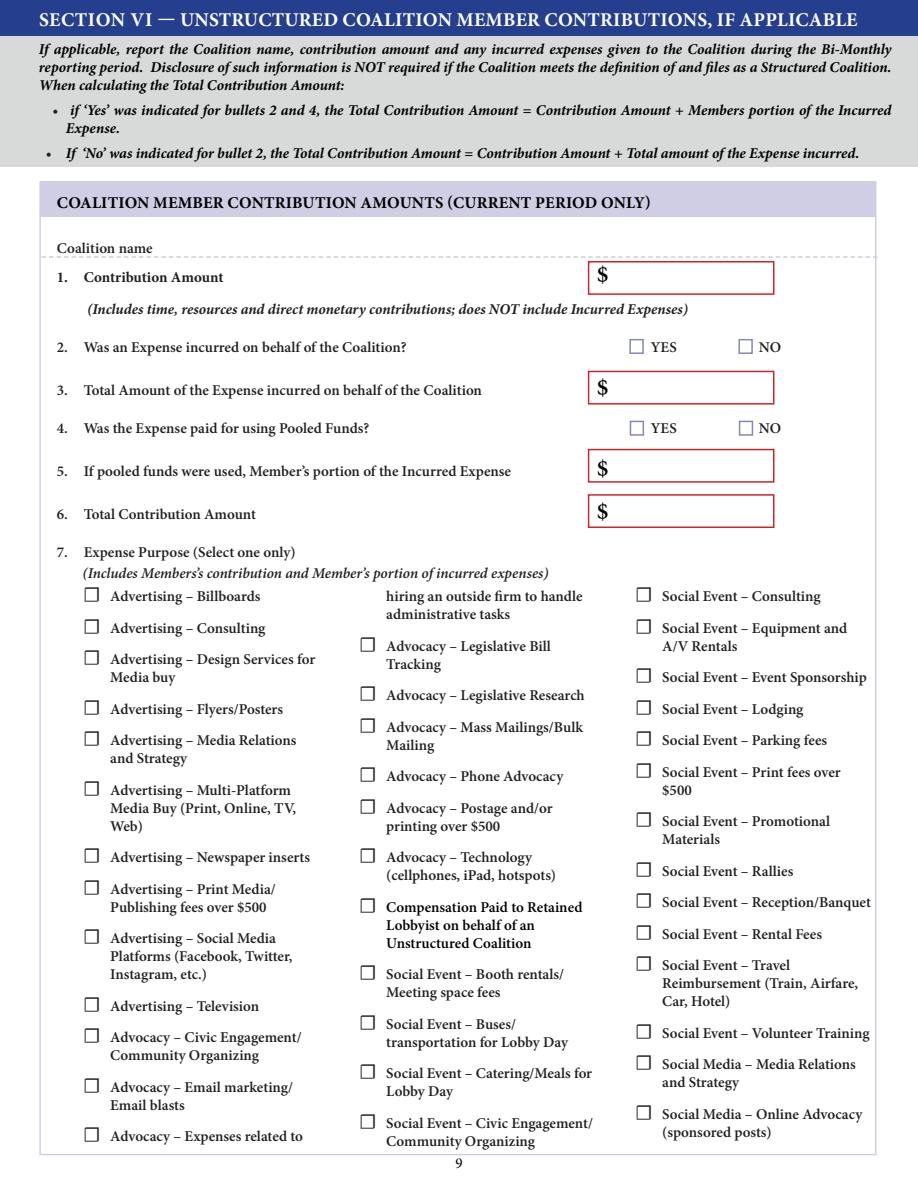
<style>
.page{position:relative;width:918px;height:1188px;background:#fff}
.page>*{position:absolute;margin:0;border:0;box-sizing:border-box;transform-origin:0 0}
.t1{font:600 24px "Minion Pro";color:#000}
.t2{font:700 19.5px "Minion Pro";letter-spacing:.01em;color:#fff}
.t3{font:700 16.5px "Minion Pro";letter-spacing:.01em;color:#000}
.t4{font:600 15px/18px "Minion Pro";color:#231f20}
.t5{font:italic 700 15px/18px "Minion Pro";letter-spacing:-.005em;color:#000;text-align:justify}
.t6{font:italic 700 15px "Minion Pro";letter-spacing:-.005em;color:#231f20}
.t7{font:600 15px/18px "Minion Pro";color:#000}
.t8{font:italic 600 15px "Minion Pro";color:#231f20}
.t9{font:700 15px "Minion Pro";letter-spacing:-.005em;color:#231f20}
.t10{font:15px "Minion Pro";color:#000}
.s1{color:#231f20}
.s2{font-weight:400;font-size:21px}
.s3{font-weight:400;font-size:21px;color:#231f20}
</style>
<div class="page">
<div style="left:0;top:1px;width:918px;height:35px;background:#253f8e"></div>
<svg style="left:42px;top:256px;width:836px;height:2px"></svg>
<div style="left:40px;top:182px;width:836px;height:35px;background:#cfcee4"></div>
<div style="left:588px;top:261px;width:186px;height:34px;border:2px solid #d1232a"></div>
<div style="left:588px;top:371px;width:186px;height:34px;border:2px solid #d1232a"></div>
<div style="left:588px;top:449px;width:186px;height:34px;border:2px solid #d1232a"></div>
<div style="left:588px;top:494px;width:186px;height:34px;border:2px solid #d1232a"></div>
<div style="left:1px;top:36px;width:917px;height:131px;background:#d8d9d9"></div>
<div style="left:629px;top:339px;width:15px;height:15px;border:2px solid #8688ba"></div>
<div style="left:630px;top:421px;width:14px;height:15px;border:2px solid #8688ba"></div>
<div style="left:738px;top:339px;width:15px;height:15px;border:2px solid #8688ba"></div>
<div style="left:739px;top:421px;width:14px;height:15px;border:2px solid #8688ba"></div>
<p class="t2" style="left:39px;top:6px;width:820px">SECTION VI — UNSTRUCTURED COALITION MEMBER CONTRIBUTIONS, IF APPLICABLE</p>
<p class="t5" style="left:39px;top:40px;width:854px">If applicable, report the Coalition name, contribution amount and any incurred expenses given to the Coalition during the Bi-Monthly reporting period. Disclosure of such information is NOT required if the Coalition meets the definition of and files as a Structured Coalition.<br>When calculating the Total Contribution Amount:</p>
<p class="t5" style="left:66px;top:101px;width:827px;text-indent:-14px"><span class="s1">•</span> if ‘Yes’ was indicated for bullets 2 and 4, the Total Contribution Amount = Contribution Amount + Members portion of the Incurred<br>Expense.</p>
<p class="t5" style="left:46px;top:144px;width:815px"><span class="s1">•</span> If ‘No’ was indicated for bullet 2, the Total Contribution Amount = Contribution Amount + Total amount of the Expense incurred.</p>
<p class="t3" style="left:57px;top:191px;width:596px">COALITION MEMBER CONTRIBUTION AMOUNTS (CURRENT PERIOD ONLY)</p>
<p class="t4" style="left:57px;top:239px;width:98px">Coalition name</p>
<p class="t9" style="left:57px;top:267px;width:168px">1. Contribution Amount</p>
<p class="t1" style="left:597px;top:258px;width:13px">$</p>
<p class="t6" style="left:87px;top:298px;width:603px">(Includes time, resources and direct monetary contributions; does NOT include Incurred Expenses)</p>
<p class="t4" style="left:57px;top:338px;width:352px">2. Was an Expense incurred on behalf of the Coalition?</p>
<p class="t4" style="left:651px;top:338px;width:28px">YES</p>
<p class="t4" style="left:759px;top:338px;width:24px">NO</p>
<p class="t4" style="left:57px;top:381px;width:427px">3. Total Amount of the Expense incurred on behalf of the Coalition</p>
<p class="t1" style="left:597px;top:371px;width:13px">$</p>
<p class="t4" style="left:57px;top:419px;width:314px">4. Was the Expense paid for using Pooled Funds?</p>
<p class="t4" style="left:651px;top:419px;width:28px">YES</p>
<p class="t4" style="left:759px;top:419px;width:24px">NO</p>
<p class="t4" style="left:57px;top:462px;width:456px">5. If pooled funds were used, Member’s portion of the Incurred Expense</p>
<p class="t1" style="left:597px;top:452px;width:13px">$</p>
<p class="t4" style="left:57px;top:505px;width:201px">6. Total Contribution Amount</p>
<p class="t1" style="left:597px;top:494px;width:13px">$</p>
<p class="t4" style="left:57px;top:543px;width:240px">7. Expense Purpose (Select one only)</p>
<p class="t8" style="left:83px;top:563px;width:467px">(Includes Members’s contribution and Member’s portion of incurred expenses)</p>
<p class="t4" style="left:83px;top:587px;width:179px"><span class="s2">☐</span> Advertising – Billboards</p>
<p class="t4" style="left:83px;top:619px;width:184px"><span class="s2">☐</span> Advertising – Consulting</p>
<p class="t4" style="left:110px;top:650px;width:206px;text-indent:-27px"><span class="s2">☐</span> Advertising – Design Services for<br>Media buy</p>
<p class="t4" style="left:83px;top:700px;width:201px"><span class="s2">☐</span> Advertising – Flyers/Posters</p>
<p class="t4" style="left:110px;top:731px;width:188px;text-indent:-27px"><span class="s2">☐</span> Advertising – Media Relations and Strategy</p>
<p class="t4" style="left:110px;top:781px;width:188px;text-indent:-27px"><span class="s2">☐</span> Advertising – Multi-Platform<br>Media Buy (Print, Online, TV,<br>Web)</p>
<p class="t4" style="left:83px;top:848px;width:228px"><span class="s2">☐</span> Advertising – Newspaper inserts</p>
<p class="t4" style="left:110px;top:880px;width:167px;text-indent:-27px"><span class="s2">☐</span> Advertising – Print Media/<br>Publishing fees over $500</p>
<p class="t4" style="left:110px;top:929px;width:184px;text-indent:-27px"><span class="s2">☐</span> Advertising – Social Media<br>Platforms (Facebook, Twitter,<br>Instagram, etc.)</p>
<p class="t4" style="left:83px;top:997px;width:178px"><span class="s2">☐</span> Advertising – Television</p>
<p class="t4" style="left:110px;top:1028px;width:193px;text-indent:-27px"><span class="s2">☐</span> Advocacy – Civic Engagement/<br>Community Organizing</p>
<p class="t4" style="left:110px;top:1078px;width:184px;text-indent:-27px"><span class="s2">☐</span> Advocacy – Email marketing/<br>Email blasts</p>
<p class="t4" style="left:83px;top:1127px;width:221px"><span class="s2">☐</span> Advocacy – Expenses related to</p>
<p class="t4" style="left:386px;top:587px;width:198px">hiring an outside firm to handle administrative tasks</p>
<p class="t4" style="left:386px;top:637px;width:166px;text-indent:-27px"><span class="s2">☐</span> Advocacy – Legislative Bill<br>Tracking</p>
<p class="t4" style="left:359px;top:686px;width:227px"><span class="s2">☐</span> Advocacy – Legislative Research</p>
<p class="t4" style="left:386px;top:718px;width:198px;text-indent:-27px"><span class="s2">☐</span> Advocacy – Mass Mailings/Bulk<br>Mailing</p>
<p class="t4" style="left:359px;top:767px;width:206px"><span class="s2">☐</span> Advocacy – Phone Advocacy</p>
<p class="t4" style="left:386px;top:799px;width:168px;text-indent:-27px"><span class="s2">☐</span> Advocacy – Postage and/or printing over $500</p>
<p class="t4" style="left:386px;top:848px;width:171px;text-indent:-27px"><span class="s2">☐</span> Advocacy – Technology (cellphones, iPad, hotspots)</p>
<p class="t7" style="left:386px;top:898px;width:198px;text-indent:-27px"><span class="s3">☐</span> Compensation Paid to Retained<br>Lobbyist on behalf of an<br>Unstructured Coalition</p>
<p class="t4" style="left:386px;top:965px;width:179px;text-indent:-27px"><span class="s2">☐</span> Social Event – Booth rentals/<br>Meeting space fees</p>
<p class="t4" style="left:386px;top:1015px;width:183px;text-indent:-27px"><span class="s2">☐</span> Social Event – Buses/ transportation for Lobby Day</p>
<p class="t4" style="left:386px;top:1064px;width:207px;text-indent:-27px"><span class="s2">☐</span> Social Event – Catering/Meals for<br>Lobby Day</p>
<p class="t4" style="left:386px;top:1114px;width:208px;text-indent:-27px"><span class="s2">☐</span> Social Event – Civic Engagement/<br>Community Organizing</p>
<p class="t10" style="left:455px;top:1153px;width:9px">9</p>
<p class="t4" style="left:635px;top:587px;width:187px"><span class="s2">☐</span> Social Event – Consulting</p>
<p class="t4" style="left:662px;top:619px;width:187px;text-indent:-27px"><span class="s2">☐</span> Social Event – Equipment and<br>A/V Rentals</p>
<p class="t4" style="left:635px;top:668px;width:233px"><span class="s2">☐</span> Social Event – Event Sponsorship</p>
<p class="t4" style="left:635px;top:700px;width:170px"><span class="s2">☐</span> Social Event – Lodging</p>
<p class="t4" style="left:635px;top:731px;width:193px"><span class="s2">☐</span> Social Event – Parking fees</p>
<p class="t4" style="left:662px;top:763px;width:180px;text-indent:-27px"><span class="s2">☐</span> Social Event – Print fees over $500</p>
<p class="t4" style="left:662px;top:812px;width:170px;text-indent:-27px"><span class="s2">☐</span> Social Event – Promotional<br>Materials</p>
<p class="t4" style="left:635px;top:862px;width:160px"><span class="s2">☐</span> Social Event – Rallies</p>
<p class="t4" style="left:635px;top:893px;width:237px"><span class="s2">☐</span> Social Event – Reception/Banquet</p>
<p class="t4" style="left:635px;top:925px;width:188px"><span class="s2">☐</span> Social Event – Rental Fees</p>
<p class="t4" style="left:662px;top:956px;width:197px;text-indent:-27px"><span class="s2">☐</span> Social Event – Travel<br>Reimbursement (Train, Airfare,<br>Car, Hotel)</p>
<p class="t4" style="left:635px;top:1024px;width:236px"><span class="s2">☐</span> Social Event – Volunteer Training</p>
<p class="t4" style="left:662px;top:1055px;width:195px;text-indent:-27px"><span class="s2">☐</span> Social Media – Media Relations and Strategy</p>
<p class="t4" style="left:662px;top:1105px;width:202px;text-indent:-27px"><span class="s2">☐</span> Social Media – Online Advocacy (sponsored posts)</p>
</div>
